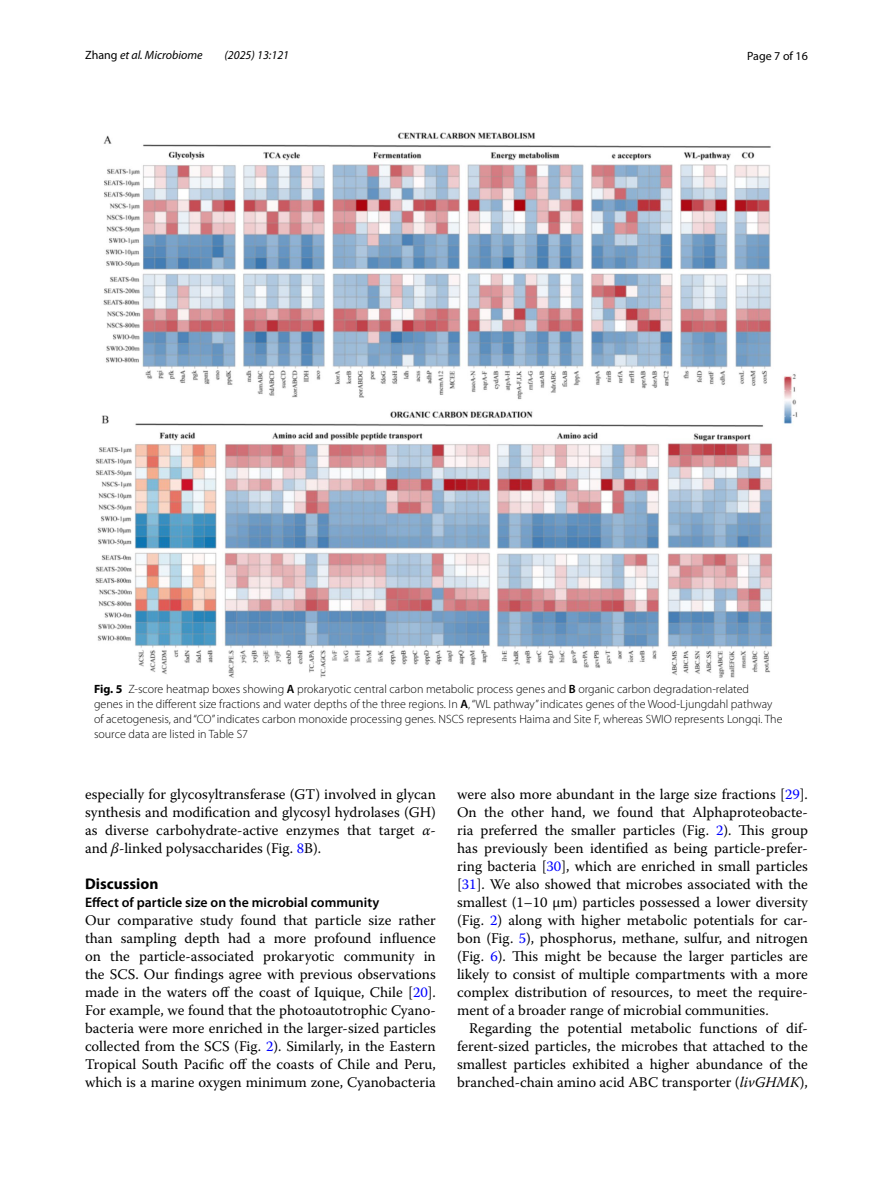
<style>
.page{position:relative;width:893px;height:1187px;background:#fff}
.page>*{position:absolute;margin:0;border:0;box-sizing:border-box;transform-origin:0 0}
.t1{font:700 15.45px "Myriad Pro";color:#000}
.t2{font:14.7px/18px "Warnock Pro";color:#000;text-align:justify}
.t3{font:600 13.8px "Myriad Pro";color:#000}
.t4{font:300 12px/15px "Myriad Pro";color:#000}
.t5{font:italic 12px "Myriad Pro";color:#000}
.t6{font:12px "Myriad Pro";color:#000}
.s1{font-style:normal}
.s2{font-weight:700}
.s3{font-weight:600}
.s4{font-style:italic}
.s5{color:#00f}
</style>
<div class="page">
<img style="left:96px;top:133px;width:701px;height:545px">
<p class="t5" style="left:85px;top:48px;width:119px"><span class="s1">Zhang</span> et al. Microbiome</p>
<p class="t5" style="left:225px;top:48px;width:66px">(2025) 13:121</p>
<p class="t6" style="left:747px;top:48px;width:62px">Page 7 of 16</p>
<p class="t4" style="left:94px;top:682px;width:690px"><span class="s2">Fig. 5</span> Z-score heatmap boxes showing <span class="s3">A</span> prokaryotic central carbon metabolic process genes and <span class="s3">B</span> organic carbon degradation-related<br>genes in the different size fractions and water depths of the three regions. In <span class="s3">A</span>, “WL pathway” indicates genes of the Wood-Ljungdahl pathway of acetogenesis, and“CO” indicates carbon monoxide processing genes. NSCS represents Haima and Site F, whereas SWIO represents Longqi. The source data are listed in Table S7</p>
<p class="t2" style="left:85px;top:785px;width:352px">especially for glycosyltransferase (GT) involved in glycan synthesis and modification and glycosyl hydrolases (GH) as diverse carbohydrate-active enzymes that target <span class="s4">α&shy;</span>and <span class="s4">β</span>-linked polysaccharides (Fig. <span class="s5">8</span>B).</p>
<p class="t1" style="left:85px;top:873px;width:75px">Discussion</p>
<p class="t3" style="left:85px;top:893px;width:296px">Effect of particle size on the microbial community</p>
<p class="t2" style="left:85px;top:911px;width:352px">Our comparative study found that particle size rather than sampling depth had a more profound influence on the particle-associated prokaryotic community in the SCS. Our findings agree with previous observations made in the waters off the coast of Iquique, Chile [<span class="s5">20</span>].<br>For example, we found that the photoautotrophic Cyano&shy;bacteria were more enriched in the larger-sized particles collected from the SCS (Fig. <span class="s5">2</span>). Similarly, in the Eastern Tropical South Pacific off the coasts of Chile and Peru, which is a marine oxygen minimum zone, Cyanobacteria</p>
<p class="t2" style="left:457px;top:785px;width:352px">were also more abundant in the large size fractions [<span class="s5">29</span>].<br>On the other hand, we found that Alphaproteobacte&shy;ria preferred the smaller particles (Fig. <span class="s5">2</span>). This group has previously been identified as being particle-prefer&shy;ring bacteria [<span class="s5">30</span>], which are enriched in small particles [<span class="s5">31</span>]. We also showed that microbes associated with the smallest (1–10 μm) particles possessed a lower diversity (Fig. <span class="s5">2</span>) along with higher metabolic potentials for car&shy;bon (Fig. <span class="s5">5</span>), phosphorus, methane, sulfur, and nitrogen (Fig. <span class="s5">6</span>). This might be because the larger particles are likely to consist of multiple compartments with a more complex distribution of resources, to meet the require&shy;ment of a broader range of microbial communities.</p>
<p class="t2" style="left:457px;top:1019px;width:352px;text-indent:12px">Regarding the potential metabolic functions of dif&shy;ferent-sized particles, the microbes that attached to the smallest particles exhibited a higher abundance of the branched-chain amino acid ABC transporter (<span class="s4">livGHMK</span>),</p>
</div>
